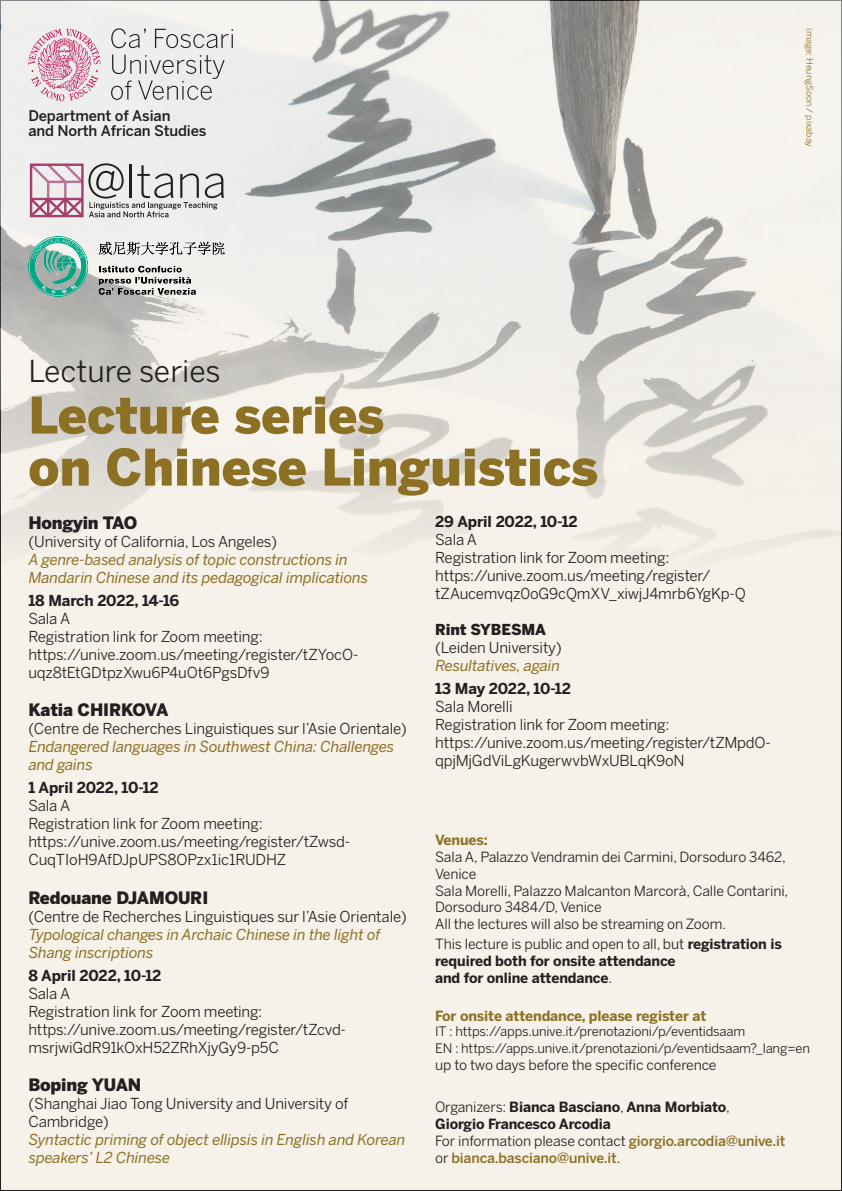
<style>
.page{position:relative;width:842px;height:1191px;background:#fff}
.page>*{position:absolute;margin:0;border:0;box-sizing:border-box;transform-origin:0 0}
.t1{font:900 50px/52px "Benton Sans";color:#8c7023}
.t2{font:30px "Benton Sans";color:#231f20}
.t3{font:900 17px "Benton Sans";letter-spacing:-.01em;color:#231f20}
.t4{font:15px/18px "Benton Sans";letter-spacing:-.01em;color:#231f20}
.t5{font:italic 15px/18px "Benton Sans";letter-spacing:-.01em;color:#8c7023}
.t6{font:700 15px "Benton Sans";letter-spacing:-.01em;color:#231f20}
.t7{font:900 15px "Benton Sans";letter-spacing:-.01em;color:#231f20}
.t8{font:500 14.6px/14.6px "Benton Sans";letter-spacing:-.01em;color:#231f20}
.t9{font:700 14px/16.8px "Benton Sans";letter-spacing:-.01em;color:#231f20}
.t10{font:14px/16.8px "Benton Sans";letter-spacing:-.01em;color:#231f20}
.t11{font:700 14px "Benton Sans";letter-spacing:-.01em;color:#8c7023}
.t12{font:13px/16.8px "Benton Sans";letter-spacing:-.015em;color:#231f20}
.t13{font:9px "Benton Sans";color:#8c7023}
.s1{font-weight:400}
.s2{font-weight:500;color:#8c7023}
</style>
<div class="page">
<div style="left:0;top:0;width:841px;height:1190px;background:#f6f1e9"></div>
<img style="left:0;top:0;width:842px;height:582px">
<svg style="left:30px;top:163px;width:194px;height:54px"></svg>
<svg style="left:111px;top:28px;width:35px;height:20px"></svg>
<svg style="left:155px;top:29px;width:78px;height:19px"></svg>
<svg style="left:111px;top:55px;width:114px;height:45px"></svg>
<svg style="left:28px;top:29px;width:73px;height:72px"></svg>
<img style="left:28px;top:236px;width:197px;height:60px">
<p class="t8" style="left:28px;top:108px;width:180px">Department of Asian<br>and North African Studies</p>
<p class="t13" style="left:815px;top:28px;width:120px;rotate:90deg">image: HeungSoon / pixabay</p>
<h2 class="t2" style="left:28px;top:353px;width:194px">Lecture series</h2>
<h1 class="t1" style="left:28px;top:389px;width:571px">Lecture series<br>on Chinese Linguistics</h1>
<p class="t3" style="left:28px;top:512px;width:110px">Hongyin TAO</p>
<p class="t4" style="left:28px;top:532px;width:250px">(University of California, Los Angeles)</p>
<p class="t5" style="left:28px;top:550px;width:341px">A genre-based analysis of topic constructions in<br>Mandarin Chinese and its pedagogical implications</p>
<p class="t6" style="left:28px;top:591px;width:153px">18 March 2022, 14-16</p>
<p class="t4" style="left:28px;top:609px;width:332px">Sala A<br>Registration link for Zoom meeting: https://unive.zoom.us/meeting/register/tZYocO&shy;uqz8tEtGDtpzXwu6P4uOt6PgsDfv9</p>
<p class="t3" style="left:28px;top:700px;width:142px">Katia CHIRKOVA</p>
<p class="t4" style="left:28px;top:719px;width:380px">(Centre de Recherches Linguistiques sur l’Asie Orientale)</p>
<p class="t5" style="left:28px;top:737px;width:367px">Endangered languages in Southwest China: Challenges and gains</p>
<p class="t6" style="left:28px;top:779px;width:132px">1 April 2022, 10-12</p>
<p class="t4" style="left:28px;top:796px;width:323px">Sala A<br>Registration link for Zoom meeting: https://unive.zoom.us/meeting/register/tZwsd-<br>CuqTIoH9AfDJpUPS8OPzx1ic1RUDHZ</p>
<p class="t3" style="left:28px;top:887px;width:181px">Redouane DJAMOURI</p>
<p class="t4" style="left:28px;top:907px;width:380px">(Centre de Recherches Linguistiques sur l’Asie Orientale)</p>
<p class="t5" style="left:28px;top:925px;width:353px">Typological changes in Archaic Chinese in the light of<br>Shang inscriptions</p>
<p class="t6" style="left:28px;top:966px;width:135px">8 April 2022, 10-12</p>
<p class="t4" style="left:28px;top:984px;width:319px">Sala A<br>Registration link for Zoom meeting: https://unive.zoom.us/meeting/register/tZcvd&shy;msrjwiGdR91kOxH52ZRhXjyGy9-p5C</p>
<p class="t3" style="left:28px;top:1074px;width:115px">Boping YUAN</p>
<p class="t4" style="left:28px;top:1094px;width:321px">(Shanghai Jiao Tong University and University of<br>Cambridge)</p>
<p class="t5" style="left:28px;top:1130px;width:378px">Syntactic priming of object ellipsis in English and Korean speakers’ L2 Chinese</p>
<p class="t6" style="left:435px;top:513px;width:144px">29 April 2022, 10-12</p>
<p class="t4" style="left:435px;top:530px;width:312px">Sala A<br>Registration link for Zoom meeting: https://unive.zoom.us/meeting/register/ tZAucemvqz0oG9cQmXV_xiwjJ4mrb6YgKp-Q</p>
<p class="t7" style="left:435px;top:621px;width:112px">Rint SYBESMA</p>
<p class="t4" style="left:435px;top:638px;width:128px">(Leiden University)</p>
<p class="t5" style="left:435px;top:656px;width:126px">Resultatives, again</p>
<p class="t6" style="left:435px;top:680px;width:137px">13 May 2022, 10-12</p>
<p class="t4" style="left:435px;top:697px;width:337px">Sala Morelli<br>Registration link for Zoom meeting: https://unive.zoom.us/meeting/register/tZMpdO&shy;qpjMjGdViLgKugerwvbWxUBLqK9oN</p>
<p class="t11" style="left:435px;top:831px;width:54px">Venues:</p>
<p class="t10" style="left:435px;top:848px;width:355px">Sala A, Palazzo Vendramin dei Carmini, Dorsoduro 3462, Venice<br>Sala Morelli, Palazzo Malcanton Marcorà, Calle Contarini, Dorsoduro 3484/D, Venice<br>All the lectures will also be streaming on Zoom.</p>
<p class="t9" style="left:435px;top:935px;width:348px"><span class="s1">This lecture is public and open to all, but</span> registration is required both for onsite attendance<br>and for online attendance<span class="s1">.</span></p>
<p class="t11" style="left:435px;top:1007px;width:273px">For onsite attendance, please register at</p>
<p class="t12" style="left:435px;top:1023px;width:376px">IT : https://apps.unive.it/prenotazioni/p/eventidsaam<br>EN : https://apps.unive.it/prenotazioni/p/eventidsaam?_lang=en</p>
<p class="t10" style="left:435px;top:1056px;width:283px">up to two days before the specific conference</p>
<p class="t9" style="left:435px;top:1098px;width:352px"><span class="s1">Organizers:</span> Bianca Basciano<span class="s1">,</span> Anna Morbiato<span class="s1">,<br></span>Giorgio Francesco Arcodia<br><span class="s1">For information please contact</span> <span class="s2">giorgio.arcodia@unive.it </span><span class="s1">or</span> <span class="s2">bianca.basciano@unive.it</span><span class="s1">.</span></p>
</div>
